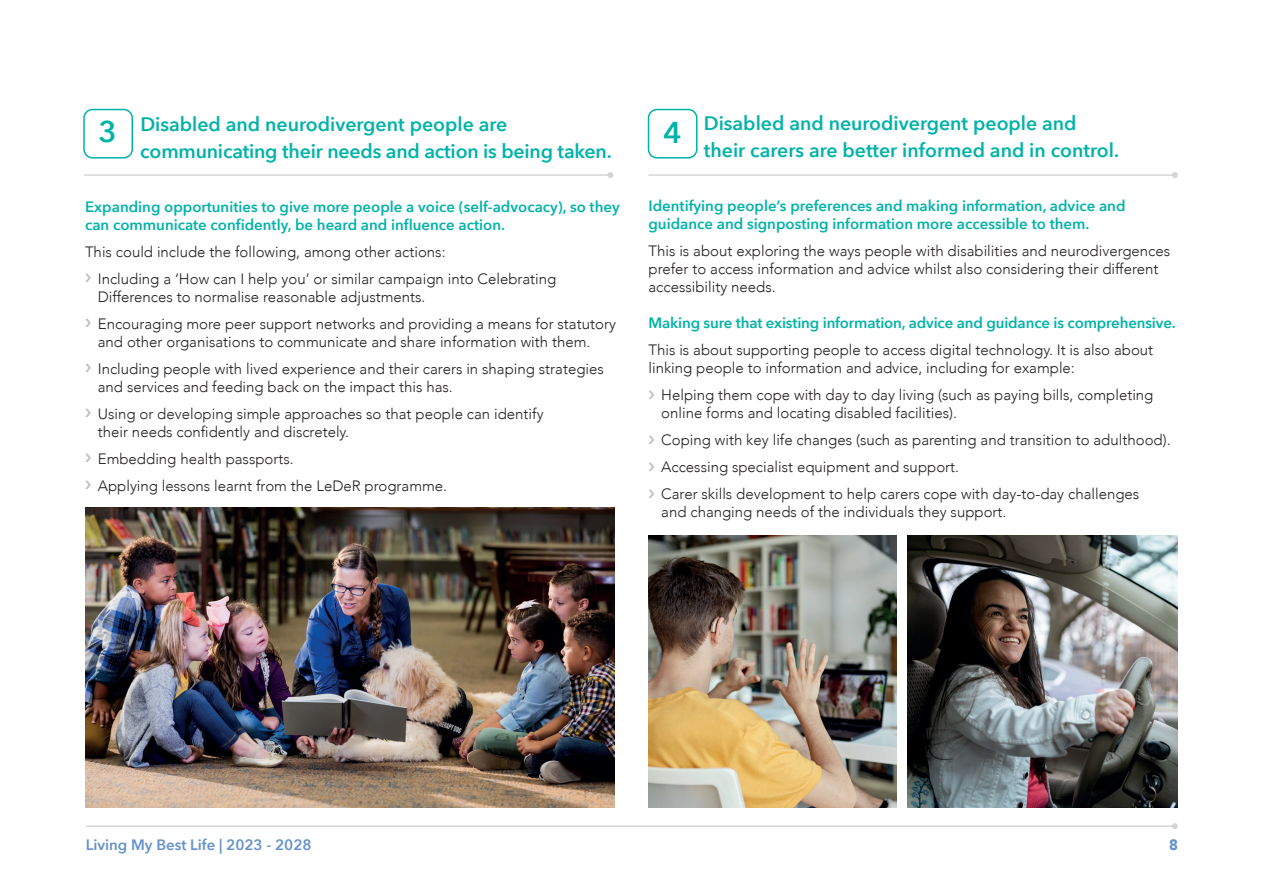
<style>
.page{position:relative;width:1263px;height:893px;background:#fff}
.page>*{position:absolute;margin:0;border:0;box-sizing:border-box;transform-origin:0 0}
.t1{font:600 30px "Avenir Next";color:#00b3a9}
.Bold{font:600 19.5px/27px "Avenir Next";color:#00b3a9}
.t2{font:300 15px/18px "Avenir";color:#231f20}
._11_bold{font:600 15px/18px "Avenir Next";color:#00b3a9}
.t3{font:600 15px "Avenir Next";color:#6591cc}
.t4{font:900 15px "Avenir";color:#6591cc}
</style>
<div class="page">
<hr style="left:86px;top:825px;width:1089px;height:2px;background:#d5d5d5">
<svg style="left:1172px;top:823px;width:6px;height:6px"></svg>
<div style="left:648px;top:109px;width:49px;height:50px;border:2px solid #00b3a9;border-radius:9px"></div>
<div style="left:83px;top:109px;width:50px;height:50px;border:2px solid #00b3a9;border-radius:9px"></div>
<hr style="left:648px;top:174px;width:527px;height:2px;background:#d5d5d5">
<svg style="left:1172px;top:172px;width:6px;height:6px"></svg>
<hr style="left:84px;top:174px;width:526px;height:2px;background:#d5d5d5">
<svg style="left:608px;top:172px;width:5px;height:6px"></svg>
<img style="left:85px;top:507px;width:529px;height:301px">
<img style="left:648px;top:535px;width:249px;height:273px">
<img style="left:907px;top:535px;width:271px;height:273px">
<p class="t1" style="left:99px;top:106px;width:20px">3</p>
<p class="Bold" style="left:140px;top:110px;width:369px">Disabled and neurodivergent people are</p>
<p class="Bold" style="left:140px;top:137px;width:473px">communicating their needs and action is being taken.</p>
<p class="_11_bold" style="left:85px;top:197px;width:536px">Expanding opportunities to give more people a voice (self-advocacy), so they</p>
<p class="_11_bold" style="left:85px;top:215px;width:421px">can communicate confidently, be heard and influence action.</p>
<p class="t2" style="left:85px;top:242px;width:362px">This could include the following, among other actions:</p>
<p class="t2" style="left:98px;top:269px;width:460px">Including a ‘How can I help you’ or similar campaign into Celebrating</p>
<p class="t2" style="left:98px;top:287px;width:329px">Differences to normalise reasonable adjustments.</p>
<p class="t2" style="left:98px;top:314px;width:520px">Encouraging more peer support networks and providing a means for statutory</p>
<p class="t2" style="left:98px;top:332px;width:494px">and other organisations to communicate and share information with them.</p>
<p class="t2" style="left:98px;top:359px;width:508px">Including people with lived experience and their carers in shaping strategies</p>
<p class="t2" style="left:98px;top:377px;width:356px">and services and feeding back on the impact this has.</p>
<p class="t2" style="left:98px;top:404px;width:447px">Using or developing simple approaches so that people can identify</p>
<p class="t2" style="left:98px;top:422px;width:253px">their needs confidently and discretely.</p>
<p class="t2" style="left:98px;top:449px;width:197px">Embedding health passports.</p>
<p class="t2" style="left:98px;top:476px;width:351px">Applying lessons learnt from the LeDeR programme.</p>
<p class="t1" style="left:663px;top:107px;width:20px">4</p>
<p class="Bold" style="left:704px;top:109px;width:417px">Disabled and neurodivergent people and their carers are better informed and in control.</p>
<p class="_11_bold" style="left:648px;top:196px;width:478px">Identifying people’s preferences and making information, advice and guidance and signposting information more accessible to them.</p>
<p class="t2" style="left:648px;top:242px;width:523px">This is about exploring the ways people with disabilities and neurodivergences prefer to access information and advice whilst also considering their different accessibility needs.</p>
<p class="_11_bold" style="left:648px;top:313px;width:529px">Making sure that existing information, advice and guidance is comprehensive.</p>
<p class="t2" style="left:648px;top:341px;width:506px">This is about supporting people to access digital technology. It is also about linking people to information and advice, including for example:</p>
<p class="t2" style="left:661px;top:386px;width:494px">Helping them cope with day to day living (such as paying bills, completing online forms and locating disabled facilities).</p>
<p class="t2" style="left:661px;top:431px;width:511px">Coping with key life changes (such as parenting and transition to adulthood).</p>
<p class="t2" style="left:661px;top:458px;width:299px">Accessing specialist equipment and support.</p>
<p class="t2" style="left:661px;top:485px;width:479px">Carer skills development to help carers cope with day-to-day challenges and changing needs of the individuals they support.</p>
<p class="t3" style="left:86px;top:831px;width:227px">Living My Best Life | 2023 - 2028</p>
<p class="t4" style="left:1169px;top:831px;width:10px">8</p>
</div>
